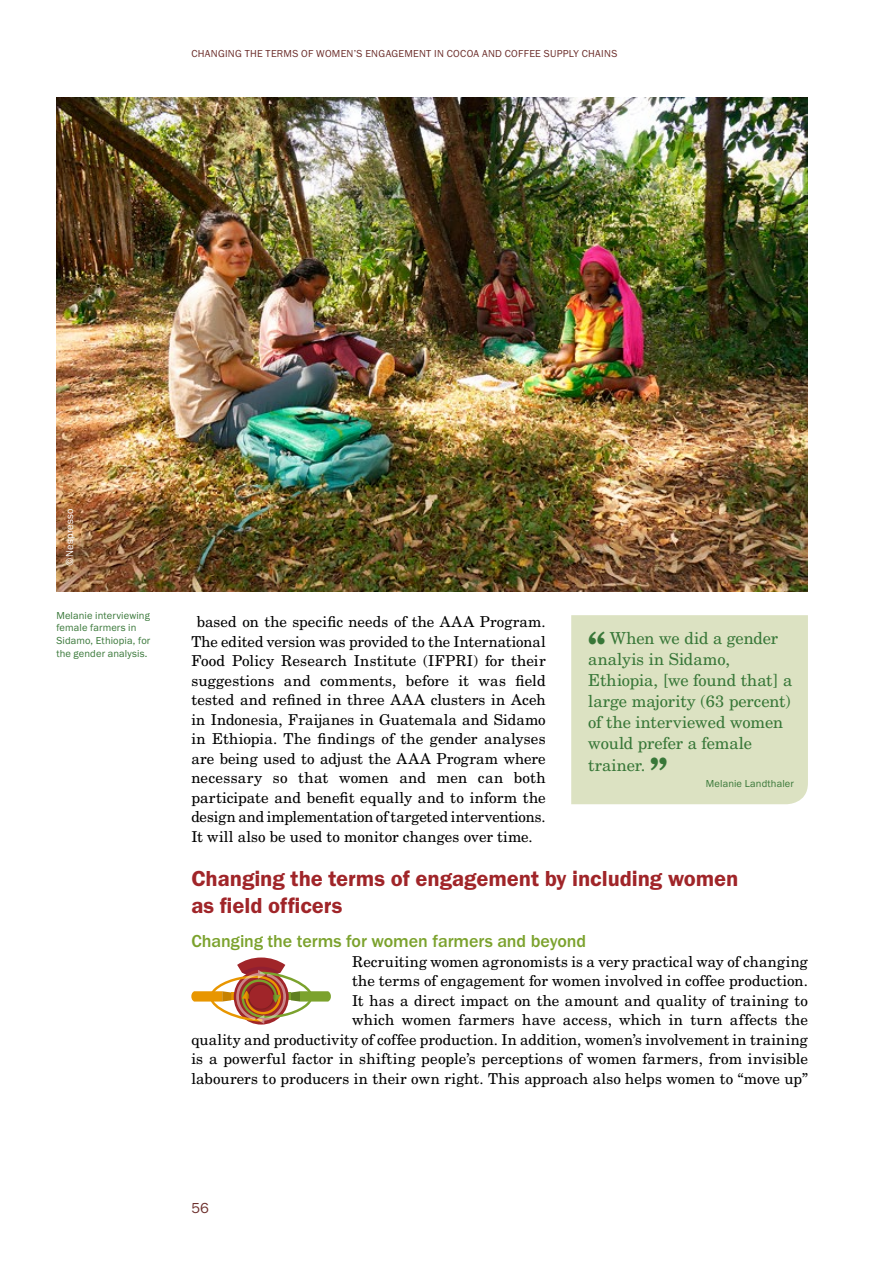
<style>
.page{position:relative;width:893px;height:1263px;background:#fff}
.page>*{position:absolute;margin:0;border:0;box-sizing:border-box;transform-origin:0 0}
.t1{font:600 22.5px/27px "Franklin Gothic EF";letter-spacing:-.005em;color:#a02529}
.t2{font:500 18px "Franklin Gothic EF";letter-spacing:-.005em;color:#7ba22d}
.t3{font:16.5px/21.1px "New Century Schlbk";letter-spacing:-.01em;color:#387738}
.t4{font:15px/19.5px "New Century Schlbk";letter-spacing:.005em;color:#000;text-align:justify}
.t5{font:15px "Franklin Gothic EF";color:#6c2e2b}
.t6{font:10.5px/12.6px "Franklin Gothic EF";letter-spacing:.015em;color:#387738}
.t7{font:10.5px "Franklin Gothic EF";letter-spacing:.025em;color:#6c2e2b}
.t8{font:10.5px "Franklin Gothic EF";letter-spacing:.02em;color:#fff}
.s1{font-weight:700;font-size:36px}
</style>
<div class="page">
<img style="left:56px;top:98px;width:752px;height:493px">
<svg style="left:191px;top:957px;width:140px;height:66px"></svg>
<div style="left:571px;top:615px;width:237px;height:189px;background:#dce2c2"></div>
<p class="t7" style="left:191px;top:48px;width:427px">Changing the terms of women’s engagement in cocoa and coffee supply chains</p>
<p class="t8" style="left:64px;top:566px;width:59px;rotate:-90deg">©N espresso</p>
<p class="t6" style="left:56px;top:609px;width:96px">Melanie interviewing female farmers in<br>Sidamo, Ethiopia, for the gender analysis.</p>
<p class="t4" style="left:191px;top:612px;width:356px;text-indent:6px">based on the specific needs of the AAA Program.<br>The edited version was provided to the International Food Policy Research Institute (IFPRI) for their suggestions and comments, before it was field tested and refined in three AAA clusters in Aceh in Indonesia, Fraijanes in Guatemala and Sidamo in Ethiopia. The findings of the gender analyses are being used to adjust the AAA Program where necessary so that women and men can both participate and benefit equally and to inform the design and implementation of targeted interventions.<br>It will also be used to monitor changes over time.</p>
<h1 class="t1" style="left:191px;top:865px;width:549px">Changing the terms of engagement by including women as field officers</h1>
<p class="t2" style="left:191px;top:931px;width:396px">Changing the terms for women farmers and beyond</p>
<p class="t4" style="left:191px;top:951px;width:618px;text-align:right">Recruiting women agronomists is a very practical way of changing<br>the terms of engagement for women involved in coffee production.<br>It has a direct impact on the amount and quality of training to<br>which women farmers have access, which in turn affects the<br>quality and productivity of coffee production. In addition, women’s involvement in training is a powerful factor in shifting people’s perceptions of women farmers, from invisible labourers to producers in their own right. This approach also helps women to “move up”</p>
<p class="t3" style="left:588px;top:627px;width:205px"><span class="s1">“</span> When we did a gender analyis in Sidamo,<br>Ethiopia, [we found that] a large majority (63 percent) of the interviewed women would prefer a female trainer. <span class="s1">”</span></p>
<p class="t6" style="left:706px;top:778px;width:90px">Melanie Landthaler</p>
<p class="t5" style="left:191px;top:1199px;width:19px">56</p>
</div>
